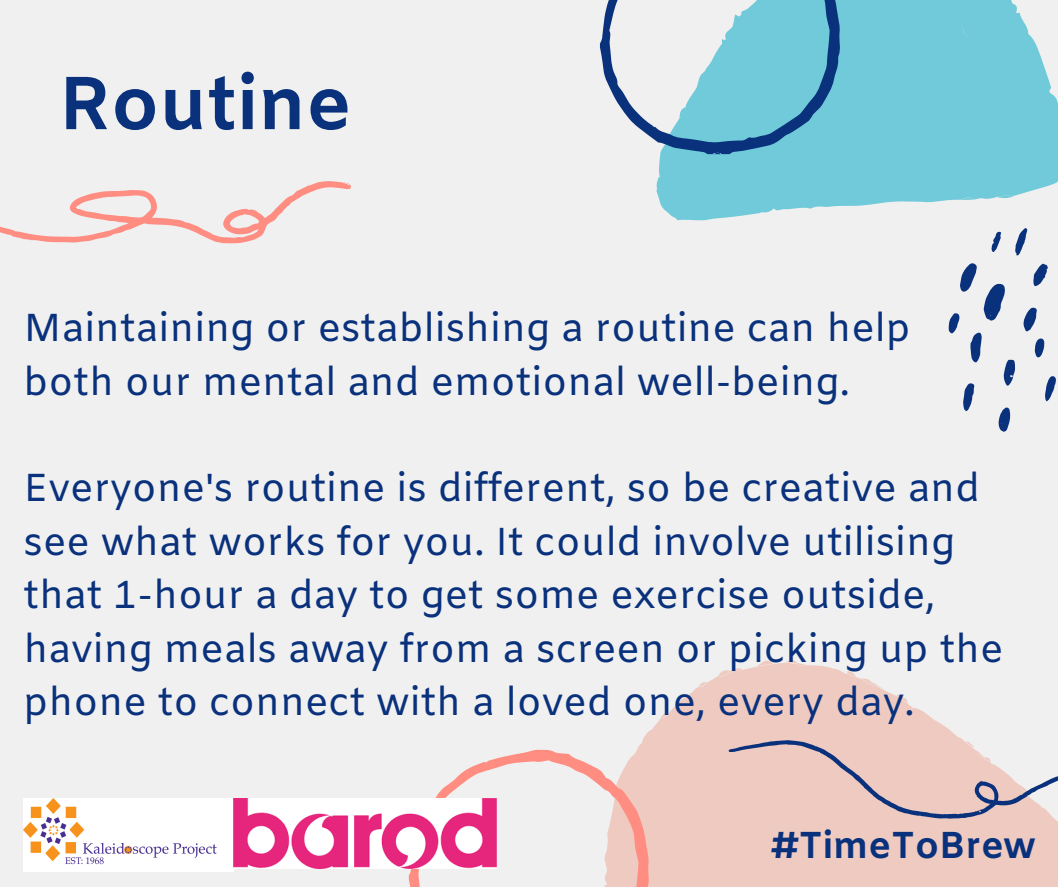
<style>
.page{position:relative;width:1058px;height:887px;background:#fff}
.page>*{position:absolute;margin:0;border:0;box-sizing:border-box;transform-origin:0 0}
.t1{font:700 75px "Amiko";color:#09317c}
.t2{font:39px/53.4px "Amiko";color:#09317c}
.t3{font:700 37.5px "Amiko";color:#09317c}
</style>
<div class="page">
<div style="left:0;top:0;width:1058px;height:886px;background:#f1f0f0"></div>
<svg style="left:599px;top:0;width:459px;height:221px;fill:#70cada"></svg>
<svg style="left:637px;top:660px;width:421px;height:226px;fill:#efcac1"></svg>
<svg style="left:409px;top:749px;width:240px;height:137px"></svg>
<svg style="left:948px;top:228px;width:108px;height:204px"></svg>
<svg style="left:728px;top:740px;width:330px;height:78px;background:#e0c4c2"></svg>
<img style="left:23px;top:798px;width:211px;height:73px">
<img style="left:234px;top:798px;width:262px;height:70px">
<svg style="left:600px;top:0;width:240px;height:154px"></svg>
<svg style="left:0;top:181px;width:351px;height:63px"></svg>
<h1 class="t1" style="left:59px;top:59px;width:294px">Routine</h1>
<p class="t2" style="left:23px;top:304px;width:888px">Maintaining or establishing a routine can help both our mental and emotional well-being.</p>
<p class="t2" style="left:23px;top:464px;width:981px">Everyone's routine is different, so be creative and see what works for you. It could involve utilising that 1-hour a day to get some exercise outside, having meals away from a screen or picking up the phone to connect with a loved one, every day.</p>
<p class="t3" style="left:771px;top:823px;width:266px">#TimeToBrew</p>
</div>
